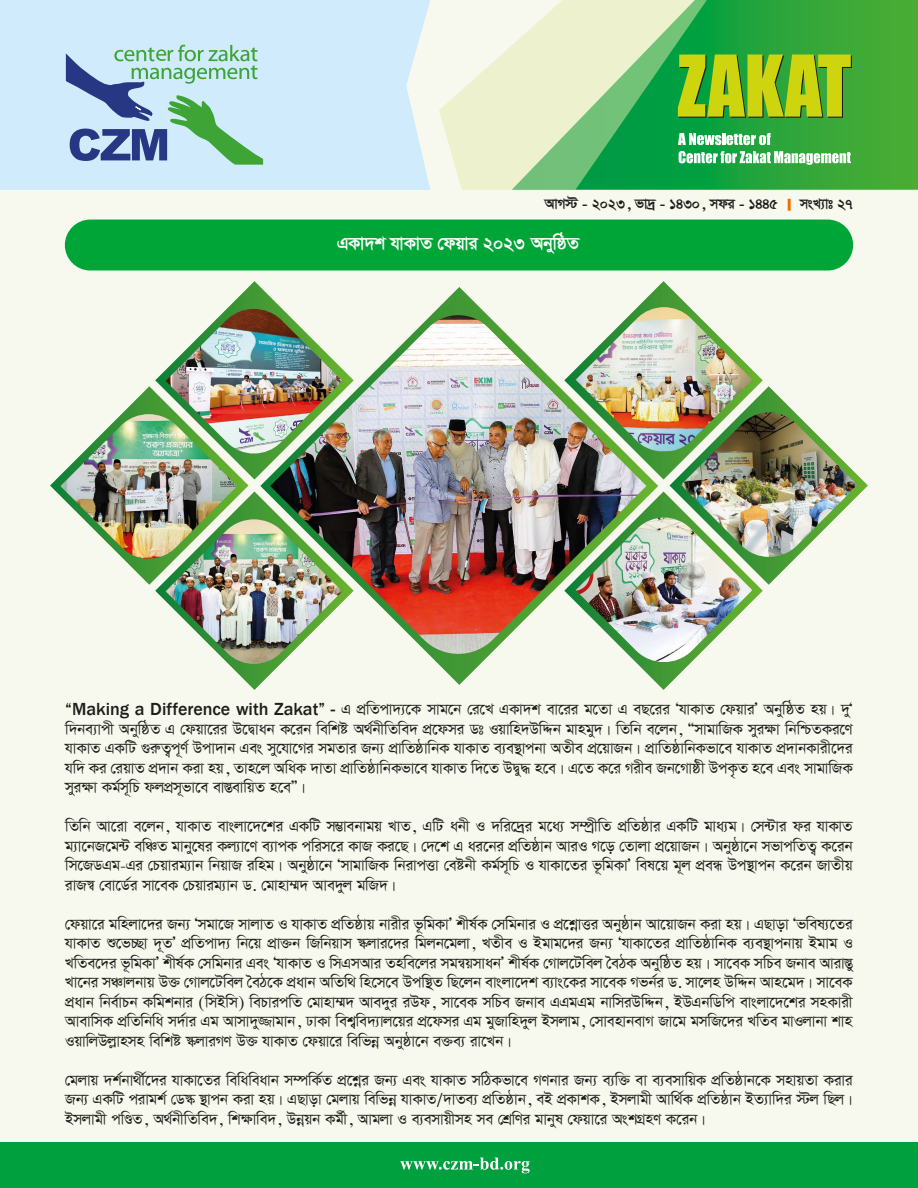
<style>
.page{position:relative;width:918px;height:1188px;background:#f8f9ee}
.page>*{position:absolute;margin:0;border:0;box-sizing:border-box;transform-origin:0 0}
.t1{font:700 21px "Sutonny MJ";color:#fff}
.t2{font:18px/19.5px "Sutonny MJ";color:#1d1d1b}
.t3{font:700 16.5px "Sutonny MJ";color:#1d1d1b}
.s1{font-family:"Franklin Gothic";font-weight:500}
</style>
<div class="page">
<div style="left:0;top:1143px;width:918px;height:45px;background:#00a03f"></div>
<div style="left:0;top:0;width:430px;height:190px;background:#d0ebfc"></div>
<svg style="left:707px;top:0;width:211px;height:190px;background:#35a838"></svg>
<svg style="left:439px;top:0;width:268px;height:190px;fill:#eef1ce"></svg>
<svg style="left:678px;top:55px;width:174px;height:63px;background:#97bd1b"></svg>
<svg style="left:678px;top:133px;width:93px;height:12px"></svg>
<svg style="left:679px;top:151px;width:172px;height:14px;background:#95d3a2"></svg>
<svg style="left:400px;top:1158px;width:130px;height:15px"></svg>
<div style="left:65px;top:220px;width:788px;height:51px;background:#00a538;border-radius:25px"></div>
<svg style="left:788px;top:199px;width:3px;height:12px"></svg>
<svg style="left:66px;top:45px;width:197px;height:120px;background:#9fc3cb"></svg>
<svg style="left:431px;top:287px;width:57px;height:398px"></svg>
<img style="left:354px;top:315px;width:210px;height:344px">
<img style="left:50px;top:281px;width:304px;height:409px">
<img style="left:60px;top:414px;width:177px;height:146px">
<img style="left:564px;top:281px;width:304px;height:409px">
<img style="left:681px;top:412px;width:177px;height:146px">
<p class="t3" style="left:545px;top:195px;width:235px">AVM÷ - 2023, FV`ª- 1430, MDI - 1445</p>
<p class="t3" style="left:800px;top:195px;width:54px">MSL¨VT 27</p>
<p class="t1" style="left:337px;top:232px;width:243px">GKV`K HVKVZ †DQVI 2023 ABYWÔZ</p>
<p class="t2" style="left:65px;top:701px;width:792px"><span class="s1">“Making a Difference with Zakat” -</span> G CÖWZCV`¨‡K MVG‡B †I‡L GKV`K EV‡II G‡ZV G EQ‡II ÔHVKVZ †DQVIÕ ABYWÔZ NQ| `YÔ W`BE¨VCX ABYWÔZ G †DQV‡II D‡ØVAB K‡IB WEWKÓ A_©BXWZWE` CÖ‡DMI WT IQVWN`DWÏB GVNGY`| WZWB E‡JB, ÒMVGVWRK MYI¶V WBWÐZKI‡Y HVKVZ GKWU ¸IÆZ¡C~Y©DCV`VB GES MY‡HV‡MI MGZVI RB¨ CÖVWZÔVWBK HVKVZ E¨E¯’VCBV AZXE CÖ‡QVRB| CÖVWZÔVWBKFV‡E HVKVZ CÖ`VBKVIX‡`I HW` KI †IQVZ CÖ`VB KIV NQ, ZVN‡J AWAK `VZV CÖVWZÔVWBKFV‡E HVKVZ W`‡Z DØY× N‡E| G‡Z K‡I MIXE RB‡MVÔX DCK…Z N‡E GES MVGVWRK MYI¶V KG©M~WP DJCÖM~FV‡E EV¯ÍEVWQZ N‡EÓ|</p>
<p class="t2" style="left:65px;top:818px;width:789px;text-align:justify">WZWB AV‡IV E‡JB, HVKVZ EVSJV‡`‡KI GKWU M¤¢VEBVGQ LVZ, GWU ABX I `WI‡`ªI G‡A¨ M¤ÚªXWZ CÖWZÔVI GKWU GVA¨G| †M›UVI DI HVKVZ G¨V‡BR‡G›U EWÂZ GVBY‡LI KJ¨V‡Y E¨VCK CWIM‡I KVR KI‡Q| †`‡K G AI‡BI CÖWZÔVB AVII M‡O †ZVJV CÖ‡QVRB| ABYÔV‡B MFVCWZZ¡K‡IB WM‡RWGG-GI †PQVIG¨VB WBQVR IWNG| ABYÔV‡B ÔMVGVWRK WBIVCËV †EÓBX KG©M~WP I HVKV‡ZI F‚WGKVÕ WEL‡Q G~J CÖEÜ DC¯’VCB K‡IB RVZXQ IVR¯^†EV‡W©I MV‡EK †PQVIG¨VB W. †GVNV¤§` AVE`YJ GWR`|</p>
<p class="t2" style="left:65px;top:915px;width:797px">†DQV‡I GWNJV‡`I RB¨ ÔMGV‡R MVJVZ I HVKVZ CÖWZÔVQ BVIXI F‚WGKVÕ KXL©K †MWGBVI I CÖ‡KŒVËI ABYÔVB AV‡QVRB KIV NQ| GQVOV ÔFWEL¨‡ZI HVKVZ Ï‡F”QV `~ZÕ CÖWZCV`¨ WB‡Q CÖV³B WRWBQVM ¯‹JVI‡`I WGJB‡GJV, LZXE I BGVG‡`I RB¨ ÔHVKV‡ZI CÖVWZÔVWBK E¨E¯’VCBVQ BGVG I LWZE‡`I F‚WGKVÕ KXL©K †MWGBVI GES ÔHVKVZ I WMGMAVI ZNWE‡JI MGŠ^QMVABÕ KXL©K †MVJ‡UWEJ ˆEVK ABYWÔZ NQ| MV‡EK MWPE RBVE AVIV¯ÍY LV‡BI MÂVJBVQ D³ †MVJ‡UWEJ ˆEV‡K CÖAVB AWZW_ WN‡M‡E DCW¯’Z WQ‡JB EVSJV‡`K E¨VS‡KI MV‡EK MFB©I W. MV‡JN DWÏB AVN‡G`| MV‡EK CÖAVB WBE©VPB KWGKBVI (WMBWM) WEPVICWZ †GVNV¤§` AVE`YI IDD, MV‡EK MWPE RBVE GGGGG BVWMIDWÏB, BDGBWWWC EVSJV‡`‡KI MNKVIX AVEVWMK CÖWZWBWA M`©VI GG AVMV`Y¾VGVB, XVKV WEK¦WE`¨VJ‡QI CÖ‡DMI GG GYRVWN`YJ BMJVG, †MVENVBEVM RV‡G GMWR‡`I LWZE GVIJVBV KVN IQVWJDJØVNMN WEWKÓ ¯‹JVIMY D³ HVKVZ †DQV‡I WEWFBŒABYÔV‡B E³E¨ IV‡LB|</p>
<p class="t2" style="left:65px;top:1071px;width:789px;text-align:justify">†GJVQ `K©BV_X©‡`I HVKV‡ZI WEWAWEAVB M¤ÚWK©Z CÖ‡KŒI RB¨ GES HVKVZ MWVKFV‡E MYBVI RB¨ E¨W³ EV E¨EMVWQK CÖWZÔVB‡K MNVQZV KIVI RB¨ GKWU CIVGK©†W¯‹ ¯’VCB KIV NQ| GQVOV †GJVQ WEWFBŒHVKVZ/`VZE¨ CÖWZÔVB, EB CÖKVKK, BMJVGX AVW_©K CÖWZÔVB BZ¨VW`I ÷J WQJ| BMJVGX CWÐZ, A_©BXWZWE`, WK¶VWE`, DBŒQB KG©X, AVGJV I E¨EMVQXMN ME †KÖWYI GVBYL †DQV‡I ASKMÖNY K‡IB|</p>
</div>
